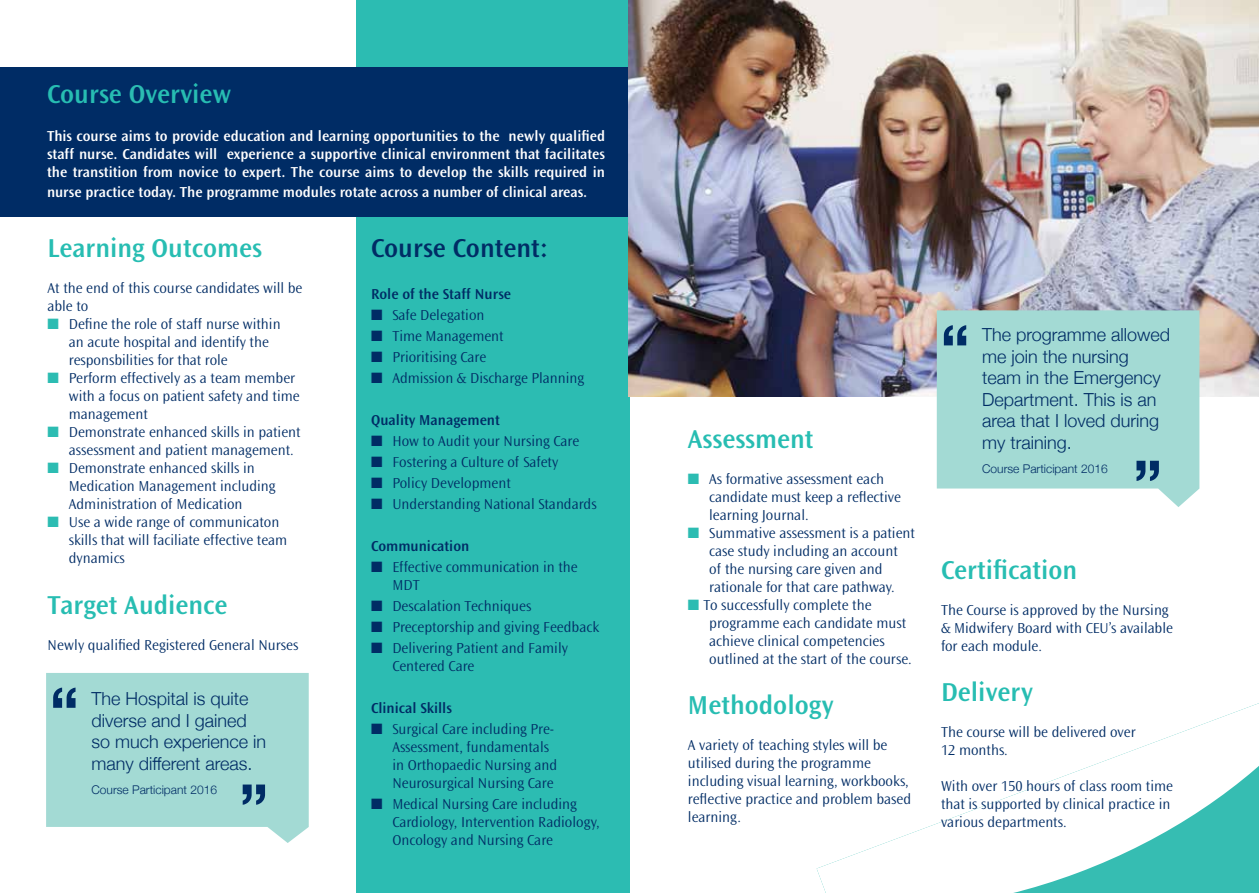
<style>
.page{position:relative;width:1259px;height:893px;background:#fff}
.page>*{position:absolute;margin:0;border:0;box-sizing:border-box;transform-origin:0 0}
.t1{font:600 27px "Ocean Sans";color:#27bdb2}
.t2{font:600 27px "Ocean Sans";color:#002c65}
.t3{font:300 18px/21.6px "Helvetica Neue";color:#002c65}
.t4{font:300 15px/18px "Ocean Sans";color:#002c65}
.t5{font:600 15px/18px "Ocean Sans";color:#fff;text-align:justify}
.t6{font:600 15px "Ocean Sans";color:#002c65}
.t7{font:300 12px "Helvetica Neue";color:#002c65}
.s1{color:#2cbcb2}
</style>
<div class="page">
<div style="left:357px;top:0;width:273px;height:893px;background:#2cbcb2"></div>
<div style="left:0;top:67px;width:629px;height:150px;background:#002c65"></div>
<svg style="left:46px;top:673px;width:263px;height:170px;background:#a9dbd6"></svg>
<img style="left:628px;top:0;width:631px;height:396px">
<svg style="left:936px;top:310px;width:263px;height:197px;background:#abdcd7"></svg>
<svg style="left:816px;top:703px;width:443px;height:190px"></svg>
<svg style="left:944px;top:325px;width:22px;height:20px"></svg>
<svg style="left:1136px;top:461px;width:23px;height:20px"></svg>
<h1 class="t1" style="left:47px;top:79px;width:186px">Course <span class="s1">O</span>verview</h1>
<p class="t5" style="left:47px;top:127px;width:559px">This course aims to provide education and learning opportunities to the newly qualified staff nurse. Candidates will experience a supportive clinical environment that facilitates the transtition from novice to expert. The course aims to develop the skills required in</p>
<p class="t5" style="left:47px;top:183px;width:542px">nurse practice today. The programme modules rotate across a number of clinical areas.</p>
<h1 class="t1" style="left:48px;top:233px;width:216px">Learning Outcomes</h1>
<p class="t4" style="left:48px;top:280px;width:256px">At the end of this course candidates will be able to</p>
<p class="t4" style="left:69px;top:316px;width:213px;text-indent:-21px"><span class="s1">■</span> Define the role of staff nurse within an acute hospital and identify the responsbilities for that role</p>
<p class="t4" style="left:69px;top:370px;width:232px;text-indent:-21px"><span class="s1">■</span> Perform effectively as a team member with a focus on patient safety and time management</p>
<p class="t4" style="left:69px;top:424px;width:233px;text-indent:-21px"><span class="s1">■</span> Demonstrate enhanced skills in patient assessment and patient management.</p>
<p class="t4" style="left:69px;top:460px;width:208px;text-indent:-21px"><span class="s1">■</span> Demonstrate enhanced skills in<br>Medication Management including<br>Administration of Medication</p>
<p class="t4" style="left:69px;top:514px;width:220px;text-indent:-21px"><span class="s1">■</span> Use a wide range of communicaton skills that will faciliate effective team dynamics</p>
<h1 class="t1" style="left:48px;top:590px;width:181px">Target Audience</h1>
<p class="t4" style="left:48px;top:636px;width:252px">Newly qualified Registered General Nurses</p>
<h1 class="t2" style="left:371px;top:233px;width:179px">Course Content:</h1>
<p class="t6" style="left:371px;top:286px;width:141px">Role of the Staff Nurse</p>
<p class="t4" style="left:371px;top:306px;width:115px">■ Safe Delegation</p>
<p class="t4" style="left:371px;top:327px;width:134px">■ Time Management</p>
<p class="t4" style="left:371px;top:348px;width:117px">■ Prioritising Care</p>
<p class="t4" style="left:371px;top:369px;width:215px">■ Admission &amp; Discharge Planning</p>
<p class="t6" style="left:371px;top:412px;width:130px">Quality Management</p>
<p class="t4" style="left:371px;top:432px;width:210px">■ How to Audit your Nursing Care</p>
<p class="t4" style="left:371px;top:453px;width:189px">■ Fostering a Culture of Safety</p>
<p class="t4" style="left:371px;top:474px;width:141px">■ Policy Development</p>
<p class="t4" style="left:371px;top:495px;width:227px">■ Understanding National Standards</p>
<p class="t6" style="left:371px;top:538px;width:100px">Communication</p>
<p class="t4" style="left:392px;top:558px;width:187px;text-indent:-21px">■ Effective communication in the<br>MDT</p>
<p class="t4" style="left:371px;top:597px;width:162px">■ Descalation Techniques</p>
<p class="t4" style="left:371px;top:618px;width:230px">■ Preceptorship and giving Feedback</p>
<p class="t4" style="left:392px;top:639px;width:177px;text-indent:-21px">■ Delivering Patient and Family<br>Centered Care</p>
<p class="t6" style="left:371px;top:699px;width:82px">Clinical Skills</p>
<p class="t4" style="left:392px;top:720px;width:166px;text-indent:-21px">■ Surgical Care including Pre-<br>Assessment, fundamentals in Orthopaedic Nursing and<br>Neurosurgical Nursing Care</p>
<p class="t4" style="left:392px;top:795px;width:209px;text-indent:-21px">■ Medical Nursing Care including<br>Cardiology, Intervention Radiology,<br>Oncology and Nursing Care</p>
<p class="t3" style="left:91px;top:687px;width:176px">The Hospital is quite diverse and I gained so much experience in many different areas.</p>
<p class="t7" style="left:91px;top:780px;width:127px">Course Participant 2016</p>
<h1 class="t1" style="left:688px;top:424px;width:127px">Assessment</h1>
<p class="t4" style="left:709px;top:470px;width:193px;text-indent:-21px"><span class="s1">■</span> As formative assessment each candidate must keep a reflective learning Journal.</p>
<p class="t4" style="left:709px;top:524px;width:207px;text-indent:-21px"><span class="s1">■</span> Summative assessment is a patient case study including an account<br>of the nursing care given and rationale for that care pathway.</p>
<p class="t4" style="left:709px;top:596px;width:204px;text-indent:-21px"><span class="s1">■</span> To successfully complete the programme each candidate must achieve clinical competencies outlined at the start of the course.</p>
<h1 class="t1" style="left:688px;top:690px;width:147px">Methodology</h1>
<p class="t4" style="left:688px;top:736px;width:225px">A variety of teaching styles will be utilised during the programme including visual learning, workbooks, reflective practice and problem based learning.</p>
<p class="t3" style="left:982px;top:322px;width:190px">The programme allowed me join the nursing team in the Emergency<br>Department. This is an area that I loved during my training.</p>
<p class="t7" style="left:982px;top:459px;width:127px">Course Participant 2016</p>
<h1 class="t1" style="left:941px;top:555px;width:138px">Certification</h1>
<p class="t4" style="left:941px;top:601px;width:233px">The Course is approved by the Nursing &amp; Midwifery Board with CEU’s available for each module.</p>
<h1 class="t1" style="left:941px;top:678px;width:93px">Delivery</h1>
<p class="t4" style="left:941px;top:724px;width:196px">The course will be delivered over<br>12 months.</p>
<p class="t4" style="left:941px;top:778px;width:234px">With over 150 hours of class room time that is supported by clinical practice in various departments.</p>
</div>
